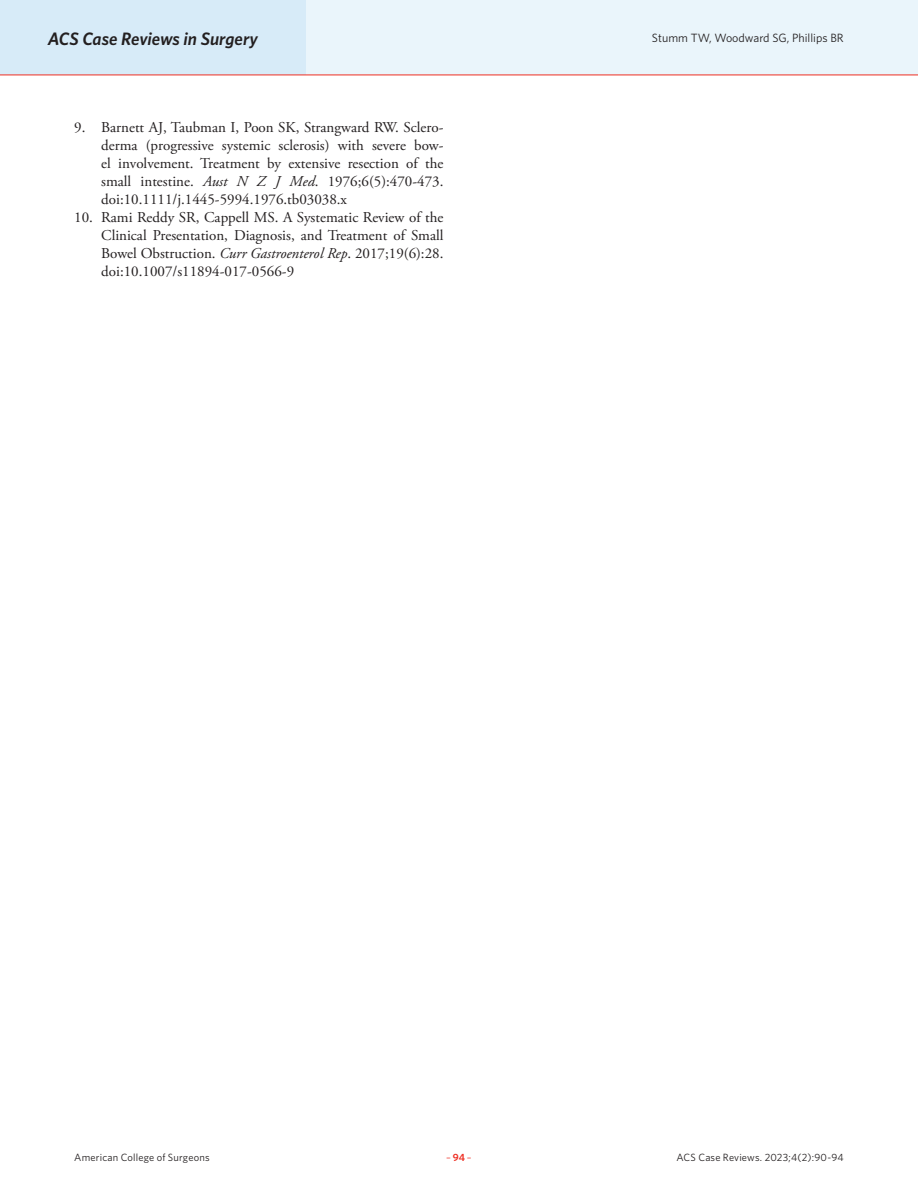
<style>
.page{position:relative;width:918px;height:1188px;background:#fff}
.page>*{position:absolute;margin:0;border:0;box-sizing:border-box;transform-origin:0 0}
.t1{font:italic 600 18px "Whitney";letter-spacing:-.005em;color:#231f20}
.t2{font:15px/18px "Adobe Garamond Pro";color:#231f20;text-align:justify}
.t3{font:12px "Whitney";color:#231f20}
.t4{font:10.5px "Whitney";letter-spacing:.015em;color:#231f20}
.t5{font:10.5px "Whitney";color:#ee2e22}
.s1{font-style:italic}
.s2{font-weight:600}
</style>
<div class="page">
<div style="left:0;top:0;width:918px;height:75px;background:#eaf5fb"></div>
<div style="left:0;top:0;width:306px;height:75px;background:#d7ebf8"></div>
<hr style="left:0;top:75px;width:918px;height:1px;background:#ee2e22">
<p class="t1" style="left:48px;top:26px;width:212px">ACS Case Reviews in Surgery</p>
<p class="t3" style="left:652px;top:30px;width:193px">Stumm TW, Woodward SG, Phillips BR</p>
<p class="t2" style="left:101px;top:119px;width:344px;text-indent:-27px">9. Barnett AJ, Taubman I, Poon SK, Strangward RW. Sclero&shy;derma (progressive systemic sclerosis) with severe bow&shy;el involvement. Treatment by extensive resection of the small intestine. <span class="s1">Aust N Z J Med</span>. 1976;6(5):470-473. doi:10.1111/j.1445-5994.1976.tb03038.x</p>
<p class="t2" style="left:101px;top:209px;width:344px;text-indent:-27px">10. Rami Reddy SR, Cappell MS. A Systematic Review of the Clinical Presentation, Diagnosis, and Treatment of Small Bowel Obstruction. <span class="s1">Curr Gastroenterol Rep</span>. 2017;19(6):28. doi:10.1007/s11894-017-0566-9</p>
<p class="t4" style="left:74px;top:1150px;width:137px">American College of Surgeons</p>
<p class="t5" style="left:446px;top:1150px;width:27px">–<span class="s2">94</span>–</p>
<p class="t4" style="left:676px;top:1150px;width:169px">ACS Case Reviews. 2023;4(2):90-94</p>
</div>
